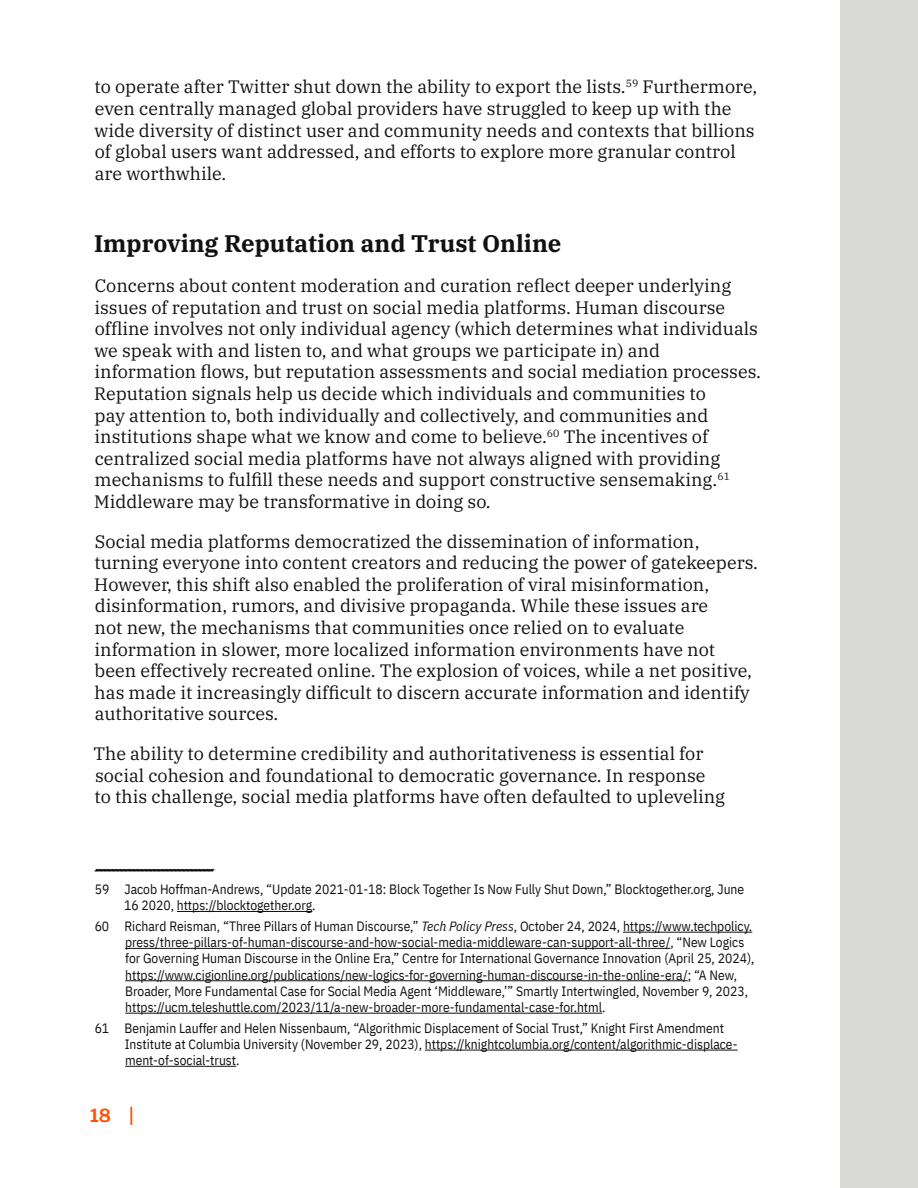
<style>
.page{position:relative;width:918px;height:1188px;background:#fff}
.page>*{position:absolute;margin:0;border:0;box-sizing:border-box;transform-origin:0 0}
.Body_-_No_Hyphen{font:700 24px "IBM Plex Serif";color:#111}
.Body_-_No_Hyphen-2{font:18px/21.6px "IBM Plex Serif";color:#111}
.t1{font:600 18px "Libre Franklin";color:#ff4f00}
.Footnote{font:13.5px/16.2px "IBM Plex Sans Cond";color:#111}
.s1{font-style:italic}
</style>
<div class="page">
<div style="left:840px;top:0;width:78px;height:1188px;background:#d9d9d6"></div>
<svg style="left:94px;top:869px;width:121px;height:3px"></svg>
<hr style="left:177px;top:911px;width:135px;height:1px;background:#111">
<hr style="left:623px;top:932px;width:129px;height:1px;background:#111">
<hr style="left:125px;top:948px;width:545px;height:1px;background:#111">
<hr style="left:125px;top:980px;width:563px;height:1px;background:#111">
<hr style="left:125px;top:1013px;width:477px;height:1px;background:#111">
<hr style="left:425px;top:1050px;width:313px;height:1px;background:#111">
<hr style="left:125px;top:1066px;width:111px;height:1px;background:#111">
<p class="Body_-_No_Hyphen-2" style="left:94px;top:75px;width:664px">to operate after Twitter shut down the ability to export the lists.<sup>59</sup> Furthermore, even centrally managed global providers have struggled to keep up with the wide diversity of distinct user and community needs and contexts that billions of global users want addressed, and efforts to explore more granular control are worthwhile.</p>
<p class="Body_-_No_Hyphen" style="left:94px;top:225px;width:469px">Improving Reputation and Trust Online</p>
<p class="Body_-_No_Hyphen-2" style="left:94px;top:273px;width:668px">Concerns about content moderation and curation reflect deeper underlying issues of reputation and trust on social media platforms. Human discourse offline involves not only individual agency (which determines what individuals we speak with and listen to, and what groups we participate in) and information flows, but reputation assessments and social mediation processes.<br>Reputation signals help us decide which individuals and communities to<br>pay attention to, both individually and collectively, and communities and institutions shape what we know and come to believe.<sup>60</sup> The incentives of centralized social media platforms have not always aligned with providing mechanisms to fulfill these needs and support constructive sensemaking.<sup>61<br></sup>Middleware may be transformative in doing so.</p>
<p class="Body_-_No_Hyphen-2" style="left:94px;top:529px;width:665px">Social media platforms democratized the dissemination of information, turning everyone into content creators and reducing the power of gatekeepers.<br>However, this shift also enabled the proliferation of viral misinformation, disinformation, rumors, and divisive propaganda. While these issues are<br>not new, the mechanisms that communities once relied on to evaluate information in slower, more localized information environments have not been effectively recreated online. The explosion of voices, while a net positive, has made it increasingly difficult to discern accurate information and identify authoritative sources.</p>
<p class="Body_-_No_Hyphen-2" style="left:94px;top:741px;width:633px">The ability to determine credibility and authoritativeness is essential for social cohesion and foundational to democratic governance. In response<br>to this challenge, social media platforms have often defaulted to upleveling</p>
<p class="Footnote" style="left:124px;top:880px;width:622px;text-indent:-29px">59 Jacob Hoffman-Andrews, “Update 2021-01-18: Block Together Is Now Fully Shut Down,” Blocktogether.org, June<br>16 2020, https://blocktogether.org.</p>
<p class="Footnote" style="left:125px;top:917px;width:631px;text-indent:-30px">60 Richard Reisman, “Three Pillars of Human Discourse,” <span class="s1">Tech Policy Press</span>, October 24, 2024, https://www.techpolicy. press/three-pillars-of-human-discourse-and-how-social-media-middleware-can-support-all-three/, “New Logics for Governing Human Discourse in the Online Era,” Centre for International Governance Innovation (April 25, 2024), https://www.cigionline.org/publications/new-logics-for-governing-human-discourse-in-the-online-era/; “A New, Broader, More Fundamental Case for Social Media Agent ‘Middleware,’” Smartly Intertwingled, November 9, 2023, https://ucm.teleshuttle.com/2023/11/a-new-broader-more-fundamental-case-for.html.</p>
<p class="Footnote" style="left:125px;top:1019px;width:614px;text-indent:-30px">61 Benjamin Lauffer and Helen Nissenbaum, “Algorithmic Displacement of Social Trust,” Knight First Amendment<br>Institute at Columbia University (November 29, 2023), https://knightcolumbia.org/content/algorithmic-displace&shy;ment-of-social-trust.</p>
<p class="t1" style="left:90px;top:1105px;width:45px">18 |</p>
</div>
